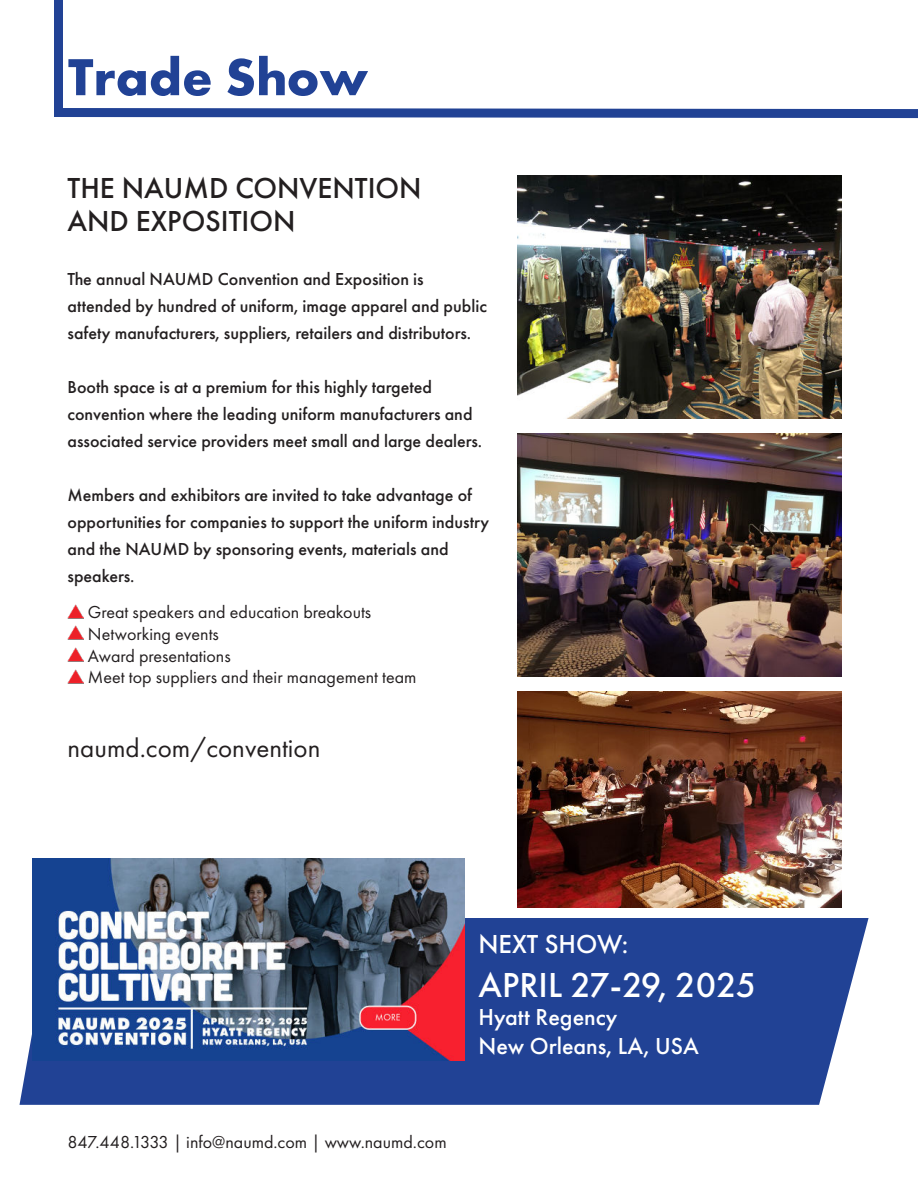
<style>
.page{position:relative;width:918px;height:1188px;background:#fff}
.page>*{position:absolute;margin:0;border:0;box-sizing:border-box;transform-origin:0 0}
.t1{font:700 54px "Futura PT";color:#214295}
.t2{font:500 36px "Futura PT";color:#fff}
.t3{font:500 30px/33px "Futura PT";color:#231f20}
.t4{font:27px "Futura PT";color:#231f20}
.t5{font:500 27px "Futura PT";color:#fff}
.t6{font:500 24px/28.8px "Futura PT";color:#fff}
.t7{font:500 18px/27px "Futura PT";color:#231f20}
.t8{font:18px/21.6px "Futura PT";color:#231f20}
</style>
<div class="page">
<svg style="left:20px;top:918px;width:849px;height:187px;background:#304e9b"></svg>
<img style="left:68px;top:604px;width:16px;height:14px">
<img style="left:68px;top:626px;width:16px;height:14px">
<img style="left:68px;top:647px;width:16px;height:15px">
<img style="left:68px;top:669px;width:16px;height:14px">
<svg style="left:54px;top:108px;width:864px;height:11px;background:#4964a8"></svg>
<div style="left:54px;top:0;width:9px;height:108px;background:#214295"></div>
<img style="left:518px;top:176px;width:324px;height:242px">
<img style="left:518px;top:434px;width:324px;height:243px">
<img style="left:518px;top:692px;width:324px;height:216px">
<img style="left:32px;top:859px;width:432px;height:201px">
<h1 class="t1" style="left:68px;top:56px;width:302px">Trade Show</h1>
<h3 class="t3" style="left:68px;top:174px;width:356px">THE NAUMD CONVENTION<br>AND EXPOSITION</h3>
<p class="t7" style="left:68px;top:267px;width:421px">The annual NAUMD Convention and Exposition is attended by hundred of uniform, image apparel and public safety manufacturers, suppliers, retailers and distributors.</p>
<p class="t7" style="left:68px;top:375px;width:416px">Booth space is at a premium for this highly targeted convention where the leading uniform manufacturers and associated service providers meet small and large dealers.</p>
<p class="t7" style="left:68px;top:483px;width:423px">Members and exhibitors are invited to take advantage of opportunities for companies to support the uniform industry and the NAUMD by sponsoring events, materials and speakers.</p>
<p class="t8" style="left:88px;top:603px;width:330px">Great speakers and education breakouts<br>Networking events<br>Award presentations<br>Meet top suppliers and their management team</p>
<h3 class="t4" style="left:68px;top:736px;width:254px">naumd.com/convention</h3>
<p class="t8" style="left:68px;top:1132px;width:381px">847.448.1333 | info@naumd.com | www.naumd.com</p>
<h3 class="t5" style="left:478px;top:933px;width:151px">NEXT SHOW:</h3>
<h2 class="t2" style="left:478px;top:969px;width:279px">APRIL 27-29, 2025</h2>
<h3 class="t6" style="left:478px;top:1005px;width:222px">Hyatt Regency<br>New Orleans, LA, USA</h3>
</div>
